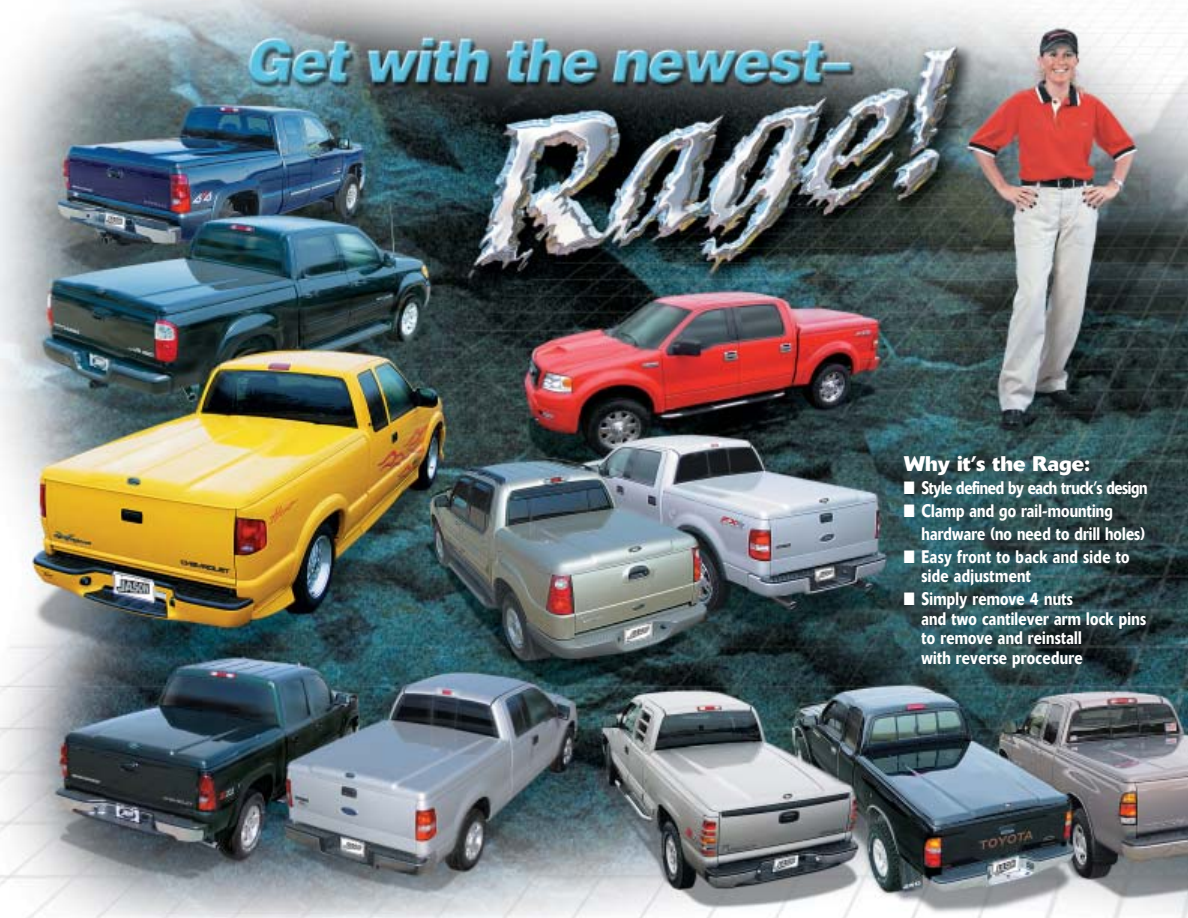
<style>
.page{position:relative;width:1188px;height:918px;background:#fff}
.page>*{position:absolute;margin:0;border:0;box-sizing:border-box;transform-origin:0 0}
.t1{font:700 21px "Delta";color:#fff}
.t2{font:500 18px/19.5px "Delta";letter-spacing:.02em;color:#fff;scale:.8 1}
.t3{font:500 18px "Delta";letter-spacing:-.025em;color:#fff;scale:.8 1}
</style>
<div class="page">
<img style="left:0;top:0;width:1188px;height:918px">
<p class="t1" style="left:904px;top:456px;width:188px">Why it’s the Rage:</p>
<p class="t3" style="left:904px;top:481px;width:306px">■ Style defined by each truck’s design</p>
<p class="t2" style="left:921px;top:501px;width:281px;line-height:23px;text-indent:-18px">■ Clamp and go rail-mounting hardware (no need to drill holes)</p>
<p class="t2" style="left:921px;top:549px;width:262px;text-indent:-18px">■ Easy front to back and side to side adjustment</p>
<p class="t2" style="left:921px;top:591px;width:282px;text-indent:-18px">■ Simply remove 4 nuts<br>and two cantilever arm lock pins to remove and reinstall<br>with reverse procedure</p>
</div>
